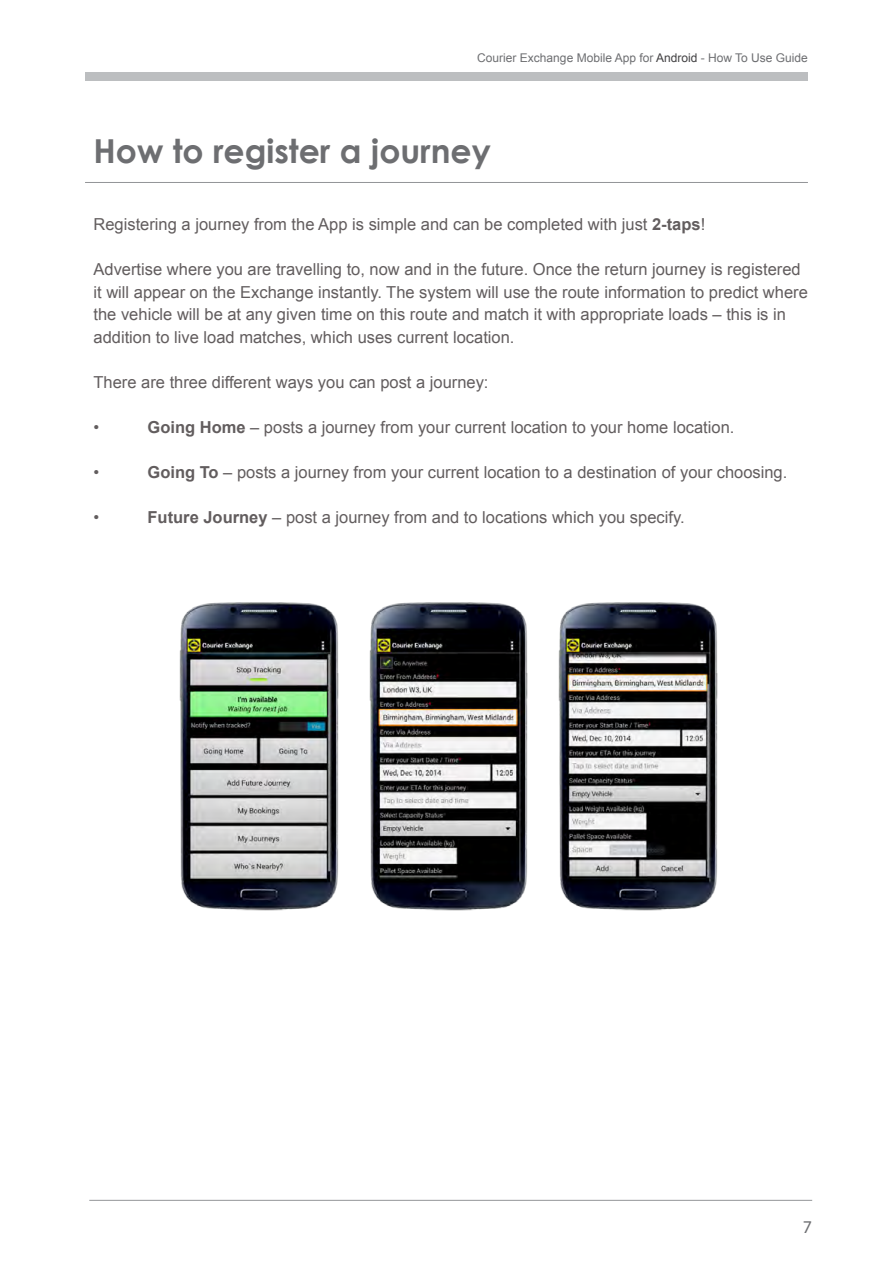
<style>
.page{position:relative;width:893px;height:1263px;background:#fff}
.page>*{position:absolute;margin:0;border:0;box-sizing:border-box;transform-origin:0 0}
.t1{font:700 33px "Century Gothic";color:#6d6e71}
.t2{font:18px "Myriad Pro";color:#6d6e71}
.t3{font:16.5px/22.5px "Arial";color:#625d5e}
.t4{font:12px "Arial";color:#6d6e71}
.s1{color:#414042}
.s2{font-weight:700}
</style>
<div class="page">
<hr style="left:89px;top:1200px;width:723px;height:1px;background:#939598">
<div style="left:85px;top:72px;width:723px;height:9px;background:#bcbec0"></div>
<hr style="left:85px;top:182px;width:723px;height:1px;background:#939598">
<img style="left:179px;top:602px;width:160px;height:309px">
<img style="left:369px;top:602px;width:159px;height:309px">
<img style="left:558px;top:602px;width:160px;height:309px">
<p class="t4" style="left:477px;top:49px;width:332px">Courier Exchange Mobile App for <span class="s1">Android</span> - How To Use Guide</p>
<h1 class="t1" style="left:94px;top:126px;width:399px">How to register a journey</h1>
<p class="t3" style="left:94px;top:213px;width:613px">Registering a journey from the App is simple and can be completed with just <span class="s2">2-taps</span>!</p>
<p class="t3" style="left:94px;top:258px;width:716px">Advertise where you are travelling to, now and in the future. Once the return journey is registered it will appear on the Exchange instantly. The system will use the route information to predict where the vehicle will be at any given time on this route and match it with appropriate loads – this is in addition to live load matches, which uses current location.</p>
<p class="t3" style="left:94px;top:371px;width:396px">There are three different ways you can post a journey:</p>
<p class="t3" style="left:94px;top:416px;width:7px">•</p>
<p class="t3" style="left:148px;top:416px;width:588px"><span class="s2">Going Home</span> – posts a journey from your current location to your home location.</p>
<p class="t3" style="left:94px;top:461px;width:7px">•</p>
<p class="t3" style="left:148px;top:461px;width:641px"><span class="s2">Going To</span> – posts a journey from your current location to a destination of your choosing.</p>
<p class="t3" style="left:94px;top:506px;width:7px">•</p>
<p class="t3" style="left:148px;top:506px;width:539px"><span class="s2">Future Journey</span> – post a journey from and to locations which you specify.</p>
<p class="t2" style="left:803px;top:1216px;width:11px">7</p>
</div>
